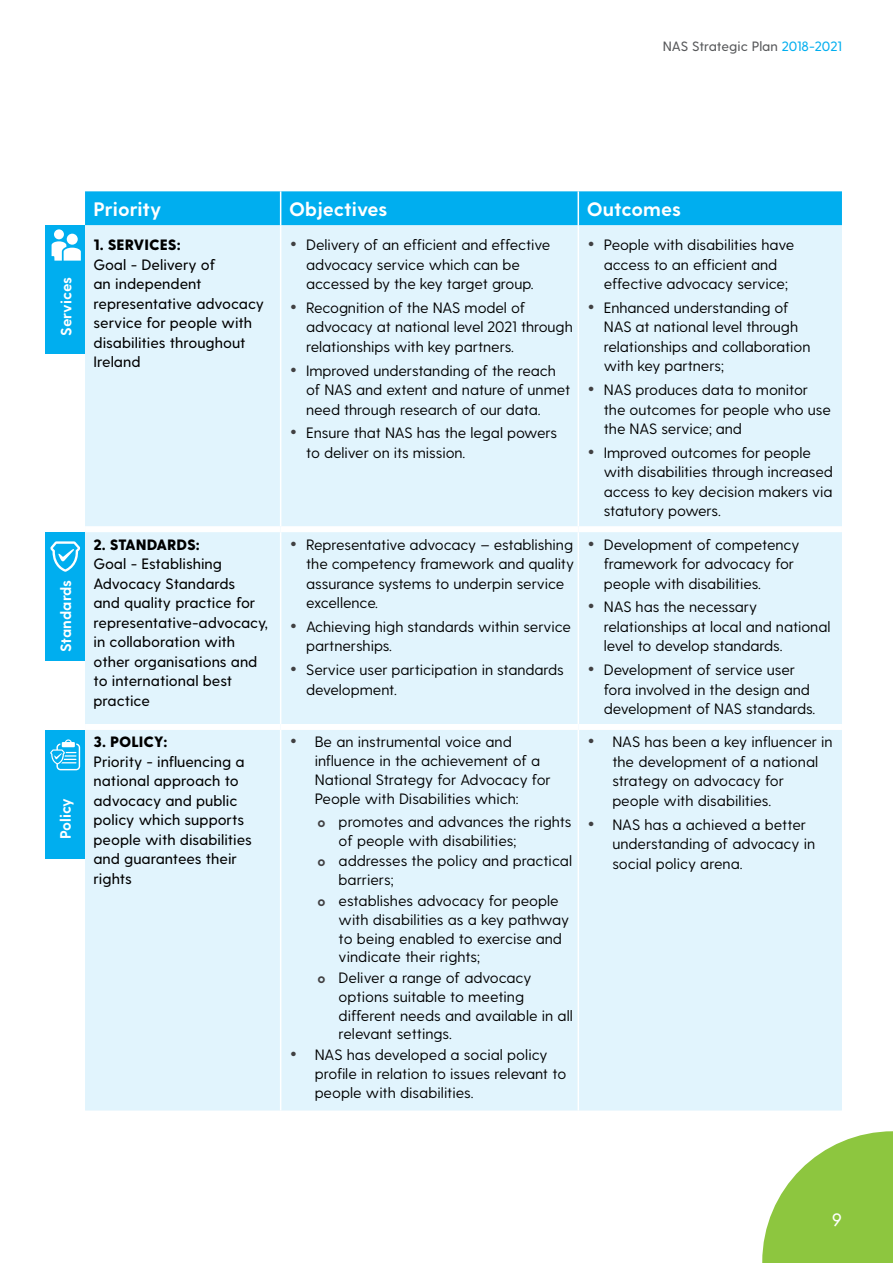
<style>
.page{position:relative;width:893px;height:1263px;background:#fff}
.page>*{position:absolute;margin:0;border:0;box-sizing:border-box;transform-origin:0 0}
.t1{font:700 19.5px "Greycliff CF";color:#fff}
.t2{font:500 18px "Greycliff CF";color:#fff}
.t3{font:15px/19.5px "Greycliff CF";letter-spacing:-.005em;color:#000}
.t4{font:500 15px/19.5px "Greycliff CF";color:#000}
.t5{font:800 15px "Greycliff CF";color:#000}
.t6{font:700 15px "Greycliff CF";color:#fff}
.t7{font:500 13.5px "Greycliff CF";color:#58595b}
.s1{color:#00aeef}
.s2{font-size:33px;color:#414042}
.s3{font-weight:700;font-size:13.5px;color:#414042}
</style>
<div class="page">
<svg style="left:762px;top:1131px;width:131px;height:132px"></svg>
<div style="left:85px;top:191px;width:757px;height:34px;background:#00aeef"></div>
<div style="left:85px;top:225px;width:757px;height:885px;background:#e1f4fd"></div>
<hr style="left:280px;top:225px;width:1px;height:301px;background:#fff">
<hr style="left:578px;top:225px;width:1px;height:301px;background:#fff">
<hr style="left:280px;top:532px;width:1px;height:192px;background:#fff">
<hr style="left:578px;top:532px;width:1px;height:192px;background:#fff">
<hr style="left:280px;top:191px;width:1px;height:34px;background:#fff">
<hr style="left:578px;top:191px;width:1px;height:34px;background:#fff">
<hr style="left:280px;top:730px;width:1px;height:380px;background:#fff">
<hr style="left:578px;top:730px;width:1px;height:380px;background:#fff">
<div style="left:85px;top:526px;width:196px;height:6px;background:#fff"></div>
<div style="left:281px;top:526px;width:297px;height:6px;background:#fff"></div>
<div style="left:578px;top:526px;width:264px;height:6px;background:#fff"></div>
<div style="left:85px;top:724px;width:196px;height:6px;background:#fff"></div>
<div style="left:281px;top:724px;width:297px;height:6px;background:#fff"></div>
<div style="left:578px;top:724px;width:264px;height:6px;background:#fff"></div>
<div style="left:45px;top:225px;width:40px;height:129px;background:#00aeef"></div>
<div style="left:54px;top:229px;width:10px;height:10px;background:#fff;border-radius:50%"></div>
<div style="left:67px;top:234px;width:11px;height:11px;background:#fff;border-radius:50%"></div>
<svg style="left:52px;top:241px;width:29px;height:20px"></svg>
<div style="left:45px;top:533px;width:40px;height:128px;background:#00aeef"></div>
<svg style="left:50px;top:541px;width:30px;height:31px"></svg>
<div style="left:45px;top:730px;width:40px;height:129px;background:#00aeef"></div>
<svg style="left:50px;top:739px;width:30px;height:31px"></svg>
<p class="t7" style="left:663px;top:38px;width:181px">NAS Strategic Plan <span class="s1">2018-2021</span></p>
<p class="t6" style="left:57px;top:336px;width:60px;rotate:-90deg">Services</p>
<p class="t6" style="left:57px;top:652px;width:74px;rotate:-90deg">Standards</p>
<p class="t6" style="left:56px;top:839px;width:43px;rotate:-90deg">Policy</p>
<h1 class="t1" style="left:94px;top:198px;width:69px">Priority</h1>
<h1 class="t1" style="left:289px;top:198px;width:100px">Objectives</h1>
<h1 class="t1" style="left:587px;top:198px;width:96px">Outcomes</h1>
<p class="t5" style="left:94px;top:236px;width:89px">1. SERVICES:</p>
<p class="t4" style="left:94px;top:255px;width:172px">Goal - Delivery of<br>an independent representative advocacy service for people with disabilities throughout<br>Ireland</p>
<p class="t3" style="left:306px;top:235px;width:246px;text-indent:-17px"><span class="s2">•</span> Delivery of an efficient and effective advocacy service which can be accessed by the key target group.</p>
<p class="t3" style="left:306px;top:298px;width:268px;text-indent:-17px"><span class="s2">•</span> Recognition of the NAS model of advocacy at national level 2021 through relationships with key partners.</p>
<p class="t3" style="left:306px;top:361px;width:266px;text-indent:-17px"><span class="s2">•</span> Improved understanding of the reach of NAS and extent and nature of unmet need through research of our data.</p>
<p class="t3" style="left:306px;top:424px;width:253px;text-indent:-17px"><span class="s2">•</span> Ensure that NAS has the legal powers to deliver on its mission.</p>
<p class="t3" style="left:604px;top:235px;width:192px;text-indent:-17px"><span class="s2">•</span> People with disabilities have access to an efficient and effective advocacy service;</p>
<p class="t3" style="left:604px;top:298px;width:208px;text-indent:-17px"><span class="s2">•</span> Enhanced understanding of<br>NAS at national level through relationships and collaboration with key partners;</p>
<p class="t3" style="left:604px;top:380px;width:229px;text-indent:-17px"><span class="s2">•</span> NAS produces data to monitor the outcomes for people who use the NAS service; and</p>
<p class="t3" style="left:604px;top:443px;width:231px;text-indent:-17px"><span class="s2">•</span> Improved outcomes for people with disabilities through increased access to key decision makers via statutory powers.</p>
<p class="t5" style="left:94px;top:535px;width:108px">2. STANDARDS:</p>
<p class="t4" style="left:94px;top:555px;width:176px">Goal - Establishing<br>Advocacy Standards<br>and quality practice for representative-advocacy, in collaboration with other organisations and to international best practice</p>
<p class="t5" style="left:94px;top:733px;width:76px">3. POLICY:</p>
<p class="t4" style="left:94px;top:752px;width:160px">Priority - influencing a national approach to advocacy and public policy which supports people with disabilities and guarantees their rights</p>
<p class="t3" style="left:306px;top:535px;width:269px;text-indent:-17px"><span class="s2">•</span> Representative advocacy – establishing the competency framework and quality assurance systems to underpin service excellence.</p>
<p class="t3" style="left:306px;top:617px;width:266px;text-indent:-17px"><span class="s2">•</span> Achieving high standards within service partnerships.</p>
<p class="t3" style="left:306px;top:660px;width:259px;text-indent:-17px"><span class="s2">•</span> Service user participation in standards development.</p>
<p class="t3" style="left:315px;top:733px;width:238px;line-height:18.8px;text-indent:-26px"><span class="s2">•</span> Be an instrumental voice and influence in the achievement of a<br>National Strategy for Advocacy for<br>People with Disabilities which:</p>
<p class="t3" style="left:339px;top:812px;width:234px;line-height:18.8px;text-indent:-21px"><span class="s3">o</span> promotes and advances the rights of people with disabilities;</p>
<p class="t3" style="left:339px;top:852px;width:235px;line-height:18.8px;text-indent:-21px"><span class="s3">o</span> addresses the policy and practical barriers;</p>
<p class="t3" style="left:339px;top:892px;width:232px;line-height:18.8px;text-indent:-21px"><span class="s3">o</span> establishes advocacy for people with disabilities as a key pathway to being enabled to exercise and vindicate their rights;</p>
<p class="t3" style="left:339px;top:969px;width:236px;line-height:18.8px;text-indent:-21px"><span class="s3">o</span> Deliver a range of advocacy options suitable to meeting different needs and available in all relevant settings.</p>
<p class="t3" style="left:315px;top:1046px;width:253px;line-height:18.8px;text-indent:-26px"><span class="s2">•</span> NAS has developed a social policy profile in relation to issues relevant to people with disabilities.</p>
<p class="t3" style="left:604px;top:535px;width:197px;text-indent:-17px"><span class="s2">•</span> Development of competency framework for advocacy for people with disabilities.</p>
<p class="t3" style="left:604px;top:598px;width:228px;text-indent:-17px"><span class="s2">•</span> NAS has the necessary relationships at local and national level to develop standards.</p>
<p class="t3" style="left:604px;top:660px;width:212px;text-indent:-17px"><span class="s2">•</span> Development of service user fora involved in the design and development of NAS standards.</p>
<p class="t3" style="left:612px;top:733px;width:222px;text-indent:-26px"><span class="s2">•</span> NAS has been a key influencer in the development of a national strategy on advocacy for people with disabilities.</p>
<p class="t3" style="left:612px;top:815px;width:204px;text-indent:-26px"><span class="s2">•</span> NAS has a achieved a better understanding of advocacy in social policy arena.</p>
<p class="t2" style="left:832px;top:1209px;width:11px">9</p>
</div>
